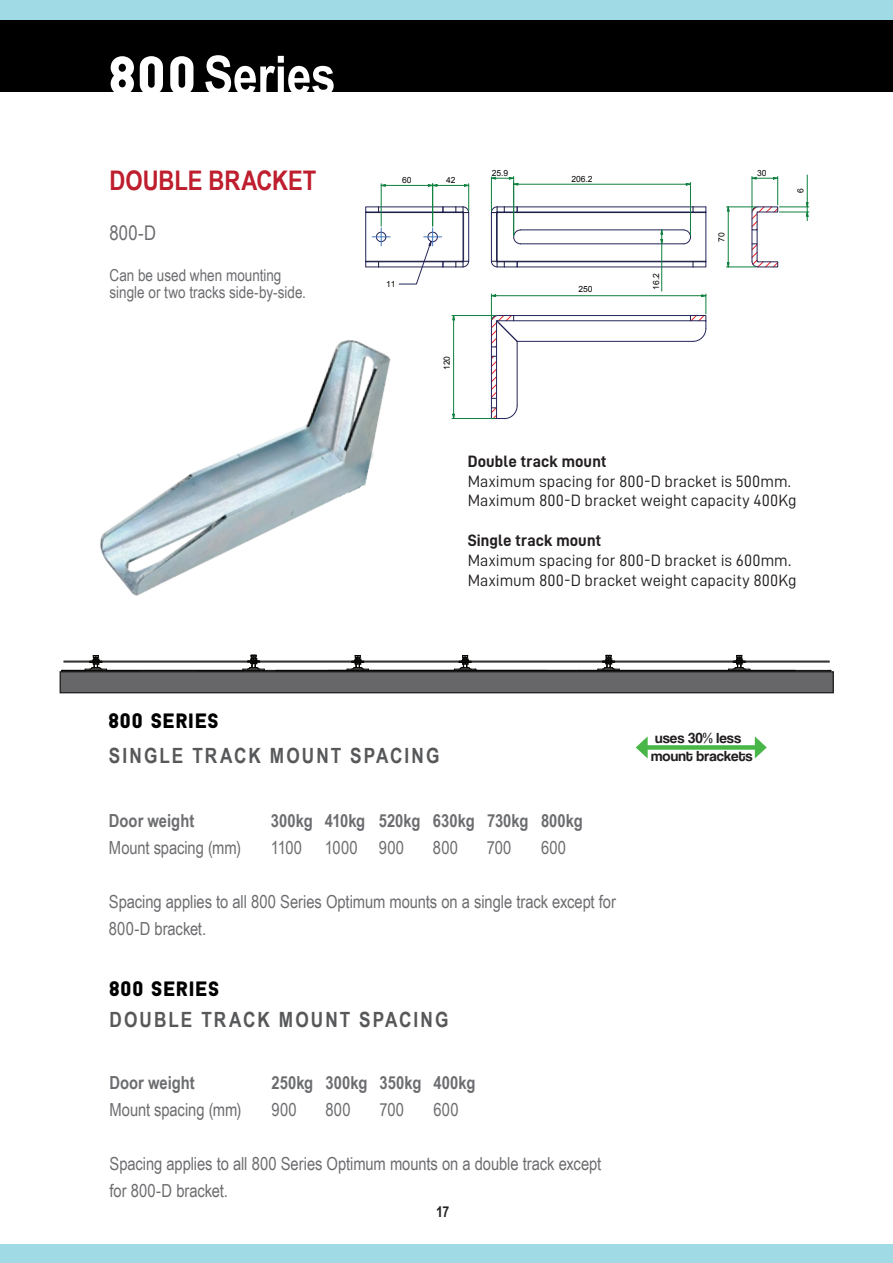
<style>
.page{position:relative;width:893px;height:1263px;background:#fff}
.page>*{position:absolute;margin:0;border:0;box-sizing:border-box;transform-origin:0 0}
.t1{font:700 54px "Arial Narrow";letter-spacing:-.005em;color:#fff}
.t2{font:700 27px "Arial Narrow";letter-spacing:-.005em;color:#be1e2d}
.t3{font:700 21px "Arial Narrow";letter-spacing:.095em;color:#57585a}
.t4{font:900 21px "Baron Neue";letter-spacing:.02em;color:#000}
.t5{font:20.25px "Arial Narrow";color:#6c6d70}
.t6{font:18px/27px "Arial Narrow";letter-spacing:-.005em;color:#6c6d70}
.t7{font:700 18px "Arial Narrow";color:#6c6d70}
.t8{font:16.5px "D DIN";color:#231f20}
.t9{font:16.5px "Arial Narrow";color:#6c6d70}
.t10{font:16.5px "D DIN Bold";letter-spacing:.005em;color:#231f20}
.t11{font:15px "Coolvetica Rg";letter-spacing:.01em;color:#231f20}
.t12{font:700 15px "Arial Narrow";color:#231f20}
.t13{font:8.55px "Arial";letter-spacing:-.01em;color:#050504}
.s1{font-family:"Baron Neue";font-weight:900}
</style>
<div class="page">
<img style="left:100px;top:283px;width:355px;height:313px">
<svg style="left:683px;top:229px;width:8px;height:15px"></svg>
<hr style="left:520px;top:230px;width:163px;height:1px;background:#242559">
<svg style="left:513px;top:229px;width:8px;height:15px"></svg>
<hr style="left:520px;top:243px;width:163px;height:1px;background:#242559">
<hr style="left:517px;top:207px;width:176px;height:1px;background:#242559">
<hr style="left:517px;top:267px;width:176px;height:1px;background:#242559">
<svg style="left:516px;top:262px;width:2px;height:6px"></svg>
<svg style="left:692px;top:206px;width:14px;height:6px"></svg>
<hr style="left:497px;top:212px;width:209px;height:1px;background:#17183d">
<hr style="left:497px;top:261px;width:209px;height:1px;background:#17183d">
<hr style="left:496px;top:213px;width:1px;height:48px;background:#242559">
<hr style="left:491px;top:213px;width:1px;height:48px;background:#242559">
<svg style="left:491px;top:261px;width:14px;height:7px"></svg>
<svg style="left:491px;top:206px;width:27px;height:7px"></svg>
<hr style="left:497px;top:213px;width:1px;height:48px;background:#17183d">
<hr style="left:705px;top:213px;width:1px;height:48px;background:#242559">
<hr style="left:514px;top:320px;width:176px;height:1px;background:#242559">
<hr style="left:514px;top:315px;width:169px;height:1px;background:#242559">
<hr style="left:517px;top:341px;width:176px;height:1px;background:#242559">
<hr style="left:379px;top:207px;width:64px;height:1px;background:#242559">
<hr style="left:379px;top:267px;width:64px;height:1px;background:#242559">
<svg style="left:365px;top:261px;width:14px;height:7px"></svg>
<hr style="left:366px;top:212px;width:97px;height:1px;background:#17183d">
<hr style="left:366px;top:261px;width:97px;height:1px;background:#17183d">
<hr style="left:365px;top:213px;width:1px;height:48px;background:#242559">
<hr style="left:468px;top:213px;width:1px;height:48px;background:#242559">
<hr style="left:463px;top:213px;width:1px;height:48px;background:#242559">
<svg style="left:750px;top:176px;width:30px;height:91px"></svg>
<hr style="left:752px;top:176px;width:1px;height:35px;background:#0e803f">
<svg style="left:452px;top:313px;width:3px;height:7px"></svg>
<svg style="left:452px;top:414px;width:3px;height:7px"></svg>
<hr style="left:453px;top:320px;width:1px;height:94px;background:#0e803f">
<hr style="left:452px;top:315px;width:43px;height:1px;background:#0e803f">
<hr style="left:452px;top:418px;width:43px;height:1px;background:#0e803f">
<svg style="left:727px;top:206px;width:3px;height:6px"></svg>
<svg style="left:727px;top:262px;width:3px;height:5px"></svg>
<hr style="left:728px;top:211px;width:1px;height:52px;background:#0e803f">
<hr style="left:726px;top:207px;width:30px;height:1px;background:#0e803f">
<hr style="left:726px;top:267px;width:30px;height:1px;background:#0e803f">
<hr style="left:496px;top:295px;width:206px;height:1px;background:#0e803f">
<svg style="left:683px;top:294px;width:24px;height:48px"></svg>
<svg style="left:490px;top:294px;width:28px;height:125px"></svg>
<hr style="left:518px;top:184px;width:168px;height:1px;background:#0e803f">
<hr style="left:690px;top:182px;width:1px;height:53px;background:#0e803f">
<svg style="left:660px;top:229px;width:3px;height:17px"></svg>
<hr style="left:661px;top:244px;width:1px;height:47px;background:#0e803f">
<svg style="left:399px;top:228px;width:70px;height:56px"></svg>
<svg style="left:372px;top:228px;width:18px;height:18px"></svg>
<svg style="left:380px;top:184px;width:6px;height:3px"></svg>
<hr style="left:385px;top:185px;width:43px;height:1px;background:#0e803f">
<hr style="left:381px;top:184px;width:1px;height:42px;background:#0e803f">
<svg style="left:428px;top:184px;width:42px;height:29px"></svg>
<hr style="left:432px;top:184px;width:1px;height:42px;background:#0e803f">
<svg style="left:490px;top:177px;width:28px;height:9px"></svg>
<hr style="left:491px;top:177px;width:1px;height:34px;background:#0e803f">
<hr style="left:513px;top:176px;width:1px;height:59px;background:#0e803f">
<hr style="left:779px;top:212px;width:30px;height:1px;background:#0e803f">
<hr style="left:779px;top:207px;width:30px;height:1px;background:#0e803f">
<svg style="left:806px;top:175px;width:3px;height:46px"></svg>
<div style="left:0;top:1245px;width:893px;height:18px;background:#a0dae4"></div>
<div style="left:0;top:1px;width:893px;height:91px;background:#000"></div>
<div style="left:0;top:0;width:893px;height:20px;background:#a0dae4"></div>
<hr style="left:579px;top:670px;width:251px;height:1px;background:#050504">
<hr style="left:328px;top:670px;width:251px;height:1px;background:#050504">
<hr style="left:62px;top:670px;width:485px;height:1px;background:#050504">
<svg style="left:62px;top:655px;width:45px;height:15px"></svg>
<svg style="left:243px;top:655px;width:22px;height:15px"></svg>
<svg style="left:347px;top:655px;width:22px;height:15px"></svg>
<svg style="left:454px;top:655px;width:22px;height:15px"></svg>
<svg style="left:598px;top:655px;width:22px;height:15px"></svg>
<svg style="left:728px;top:655px;width:23px;height:15px"></svg>
<hr style="left:64px;top:661px;width:765px;height:1px;background:#050504">
<hr style="left:64px;top:662px;width:765px;height:1px;background:#050504">
<div style="left:60px;top:672px;width:773px;height:21px;background:#67676a"></div>
<div style="left:60px;top:671px;width:774px;height:22px;border:1px solid #231f20"></div>
<div style="left:643px;top:745px;width:116px;height:5px;background:#49b748"></div>
<svg style="left:636px;top:736px;width:12px;height:22px"></svg>
<svg style="left:755px;top:736px;width:12px;height:22px"></svg>
<p class="t1" style="left:110px;top:35px;width:228px"><span class="s1">800</span>Series</p>
<p class="t2" style="left:110px;top:160px;width:208px">DOUBLE BRACKET</p>
<p class="t5" style="left:110px;top:218px;width:48px">800-D</p>
<p class="t9" style="left:110px;top:263px;width:173px">Can be used when mounting</p>
<p class="t9" style="left:110px;top:280px;width:198px">single or two tracks side-by-side.</p>
<p class="t13" style="left:402px;top:174px;width:11px">60</p>
<p class="t13" style="left:446px;top:174px;width:11px">42</p>
<p class="t13" style="left:492px;top:167px;width:18px">25.9</p>
<p class="t13" style="left:386px;top:278px;width:11px">11</p>
<p class="t13" style="left:441px;top:370px;width:16px;rotate:-90deg">120</p>
<p class="t13" style="left:571px;top:173px;width:23px">206.2</p>
<p class="t13" style="left:579px;top:283px;width:16px">250</p>
<p class="t13" style="left:650px;top:290px;width:18px;rotate:-90deg">16.2</p>
<p class="t13" style="left:716px;top:242px;width:11px;rotate:-90deg">70</p>
<p class="t13" style="left:757px;top:167px;width:11px">30</p>
<p class="t13" style="left:795px;top:193px;width:6px;rotate:-90deg">6</p>
<p class="t10" style="left:468px;top:452px;width:141px">Double track mount</p>
<p class="t8" style="left:468px;top:472px;width:325px">Maximum spacing for 800-D bracket is 500mm.</p>
<p class="t8" style="left:468px;top:492px;width:330px">Maximum 800-D bracket weight capacity 400Kg</p>
<p class="t10" style="left:468px;top:531px;width:135px">Single track mount</p>
<p class="t8" style="left:468px;top:551px;width:325px">Maximum spacing for 800-D bracket is 600mm.</p>
<p class="t8" style="left:468px;top:571px;width:330px">Maximum 800-D bracket weight capacity 800Kg</p>
<p class="t4" style="left:109px;top:707px;width:111px">800 SERIES</p>
<p class="t3" style="left:109px;top:740px;width:332px">SINGLE TRACK MOUNT SPACING</p>
<p class="t11" style="left:655px;top:729px;width:88px">uses 30% less</p>
<p class="t11" style="left:651px;top:747px;width:103px">mount brackets</p>
<p class="t7" style="left:109px;top:807px;width:87px">Door weight</p>
<p class="t7" style="left:271px;top:807px;width:313px">300kg 410kg 520kg 630kg 730kg 800kg</p>
<p class="t6" style="left:109px;top:834px;width:133px">Mount spacing (mm)</p>
<p class="t6" style="left:271px;top:834px;width:33px">1100</p>
<p class="t6" style="left:325px;top:834px;width:81px">1000 900</p>
<p class="t6" style="left:433px;top:834px;width:27px">800</p>
<p class="t6" style="left:487px;top:834px;width:26px">700</p>
<p class="t6" style="left:541px;top:834px;width:27px">600</p>
<p class="t6" style="left:109px;top:888px;width:508px">Spacing applies to all 800 Series Optimum mounts on a single track except for<br>800-D bracket.</p>
<p class="t4" style="left:110px;top:975px;width:111px">800 SERIES</p>
<p class="t3" style="left:110px;top:1004px;width:340px">DOUBLE TRACK MOUNT SPACING</p>
<p class="t7" style="left:110px;top:1069px;width:87px">Door weight</p>
<p class="t7" style="left:272px;top:1069px;width:205px">250kg 300kg 350kg 400kg</p>
<p class="t6" style="left:110px;top:1095px;width:133px">Mount spacing (mm)</p>
<p class="t6" style="left:272px;top:1095px;width:27px">900</p>
<p class="t6" style="left:326px;top:1095px;width:27px">800</p>
<p class="t6" style="left:380px;top:1095px;width:26px">700</p>
<p class="t6" style="left:434px;top:1095px;width:27px">600</p>
<p class="t6" style="left:110px;top:1149px;width:493px">Spacing applies to all 800 Series Optimum mounts on a double track except for 800-D bracket.</p>
<p class="t12" style="left:436px;top:1200px;width:15px">17</p>
</div>
